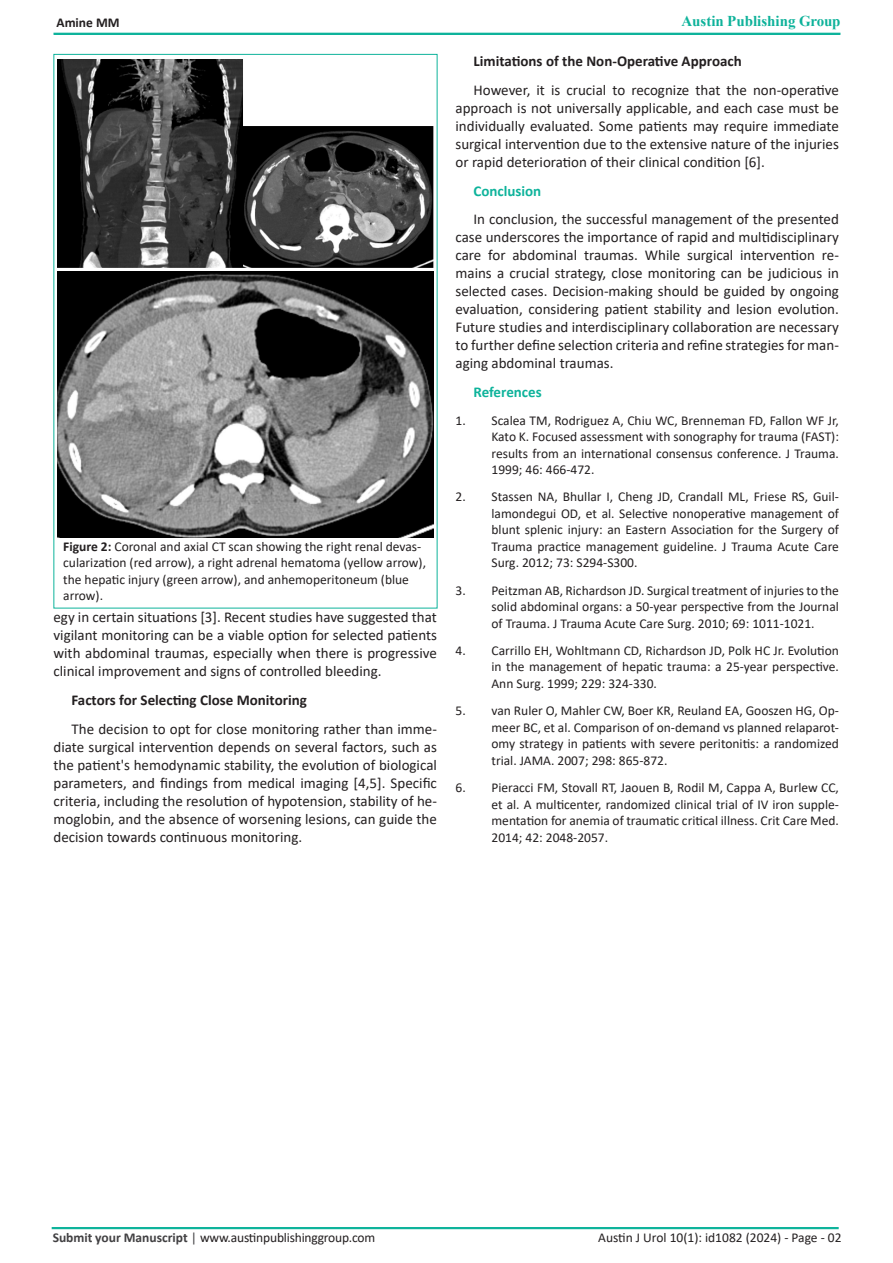
<style>
.page{position:relative;width:893px;height:1263px;background:#fff}
.page>*{position:absolute;margin:0;border:0;box-sizing:border-box;transform-origin:0 0}
.t1{font:15px/18px "Calibri";color:#231f20;text-align:justify}
.t2{font:700 15px "Calibri";color:#231f20}
.t3{font:700 15px "Times New Roman";color:#0eb29a}
.t4{font:700 15px "Calibri";color:#0eb39b}
.t5{font:13.5px/16.5px "Calibri";color:#231f20;text-align:justify}
.t6{font:700 13.5px "Calibri";color:#231f20}
.s1{color:#0eb39b}
.s2{font-weight:700}
.s3{font-weight:700;color:#414042}
.s4{color:#414042}
</style>
<div class="page">
<div style="left:53px;top:33px;width:787px;height:2px;border:2px solid #0eb39b"></div>
<div style="left:52px;top:1227px;width:787px;height:2px;border:2px solid #0eb39b"></div>
<img style="left:58px;top:59px;width:375px;height:208px">
<img style="left:58px;top:272px;width:375px;height:265px">
<p class="t6" style="left:56px;top:13px;width:65px">Amine MM</p>
<p class="t3" style="left:681px;top:10px;width:161px"><span class="s1">A</span>ustin Publishing Group</p>
<p class="t5" style="left:63px;top:538px;width:364px;text-align:left"><span class="s2">Figure 2:</span> Coronal and axial CT scan showing the right renal devas&shy;cularization (red arrow), a right adrenal hematoma (yellow arrow), the hepatic injury (green arrow), and anhemoperitoneum (blue arrow).</p>
<p class="t1" style="left:53px;top:607px;width:385px">egy in certain situations [3]. Recent studies have suggested that vigilant monitoring can be a viable option for selected patients with abdominal traumas, especially when there is progressive clinical improvement and signs of controlled bleeding.</p>
<p class="t2" style="left:71px;top:689px;width:237px">Factors for Selecting Close Monitoring</p>
<p class="t1" style="left:53px;top:719px;width:385px;text-indent:18px">The decision to opt for close monitoring rather than imme&shy;diate surgical intervention depends on several factors, such as the patient's hemodynamic stability, the evolution of biological parameters, and findings from medical imaging [4,5]. Specific criteria, including the resolution of hypotension, stability of he&shy;moglobin, and the absence of worsening lesions, can guide the decision towards continuous monitoring.</p>
<p class="t2" style="left:473px;top:50px;width:270px">Limitations of the Non-Operative Approach</p>
<p class="t1" style="left:455px;top:80px;width:385px;text-indent:18px">However, it is crucial to recognize that the non-operative approach is not universally applicable, and each case must be individually evaluated. Some patients may require immediate surgical intervention due to the extensive nature of the injuries or rapid deterioration of their clinical condition [6].</p>
<p class="t4" style="left:473px;top:180px;width:69px">Conclusion</p>
<p class="t1" style="left:455px;top:210px;width:385px;text-indent:18px">In conclusion, the successful management of the presented case underscores the importance of rapid and multidisciplinary care for abdominal traumas. While surgical intervention re&shy;mains a crucial strategy, close monitoring can be judicious in selected cases. Decision-making should be guided by ongoing evaluation, considering patient stability and lesion evolution.<br>Future studies and interdisciplinary collaboration are necessary to further define selection criteria and refine strategies for man&shy;aging abdominal traumas.</p>
<p class="t4" style="left:473px;top:382px;width:70px">References</p>
<p class="t5" style="left:491px;top:411px;width:349px;text-indent:-36px">1. Scalea TM, Rodriguez A, Chiu WC, Brenneman FD, Fallon WF Jr, Kato K. Focused assessment with sonography for trauma (FAST): results from an international consensus conference. J Trauma.<br>1999; 46: 466-472.</p>
<p class="t5" style="left:491px;top:488px;width:349px;text-indent:-36px">2. Stassen NA, Bhullar I, Cheng JD, Crandall ML, Friese RS, Guil&shy;lamondegui OD, et al. Selective nonoperative management of blunt splenic injury: an Eastern Association for the Surgery of Trauma practice management guideline. J Trauma Acute Care Surg. 2012; 73: S294-S300.</p>
<p class="t5" style="left:491px;top:582px;width:349px;text-indent:-36px">3. Peitzman AB, Richardson JD. Surgical treatment of injuries to the solid abdominal organs: a 50-year perspective from the Journal of Trauma. J Trauma Acute Care Surg. 2010; 69: 1011-1021.</p>
<p class="t5" style="left:491px;top:642px;width:349px;text-indent:-36px">4. Carrillo EH, Wohltmann CD, Richardson JD, Polk HC Jr. Evolution in the management of hepatic trauma: a 25-year perspective.<br>Ann Surg. 1999; 229: 324-330.</p>
<p class="t5" style="left:491px;top:702px;width:349px;text-indent:-36px">5. van Ruler O, Mahler CW, Boer KR, Reuland EA, Gooszen HG, Op&shy;meer BC, et al. Comparison of on-demand vs planned relaparot&shy;omy strategy in patients with severe peritonitis: a randomized trial. JAMA. 2007; 298: 865-872.</p>
<p class="t5" style="left:491px;top:779px;width:349px;text-indent:-36px">6. Pieracci FM, Stovall RT, Jaouen B, Rodil M, Cappa A, Burlew CC, et al. A multicenter, randomized clinical trial of IV iron supple&shy;mentation for anemia of traumatic critical illness. Crit Care Med.<br>2014; 42: 2048-2057.</p>
<p class="t5" style="left:53px;top:1228px;width:324px"><span class="s3">Submit your Manuscript</span> <span class="s4">|</span> www.austinpublishinggroup.com</p>
<p class="t5" style="left:598px;top:1229px;width:245px">Austin J Urol 10(1): id1082 (2024) - Page - 02</p>
</div>
